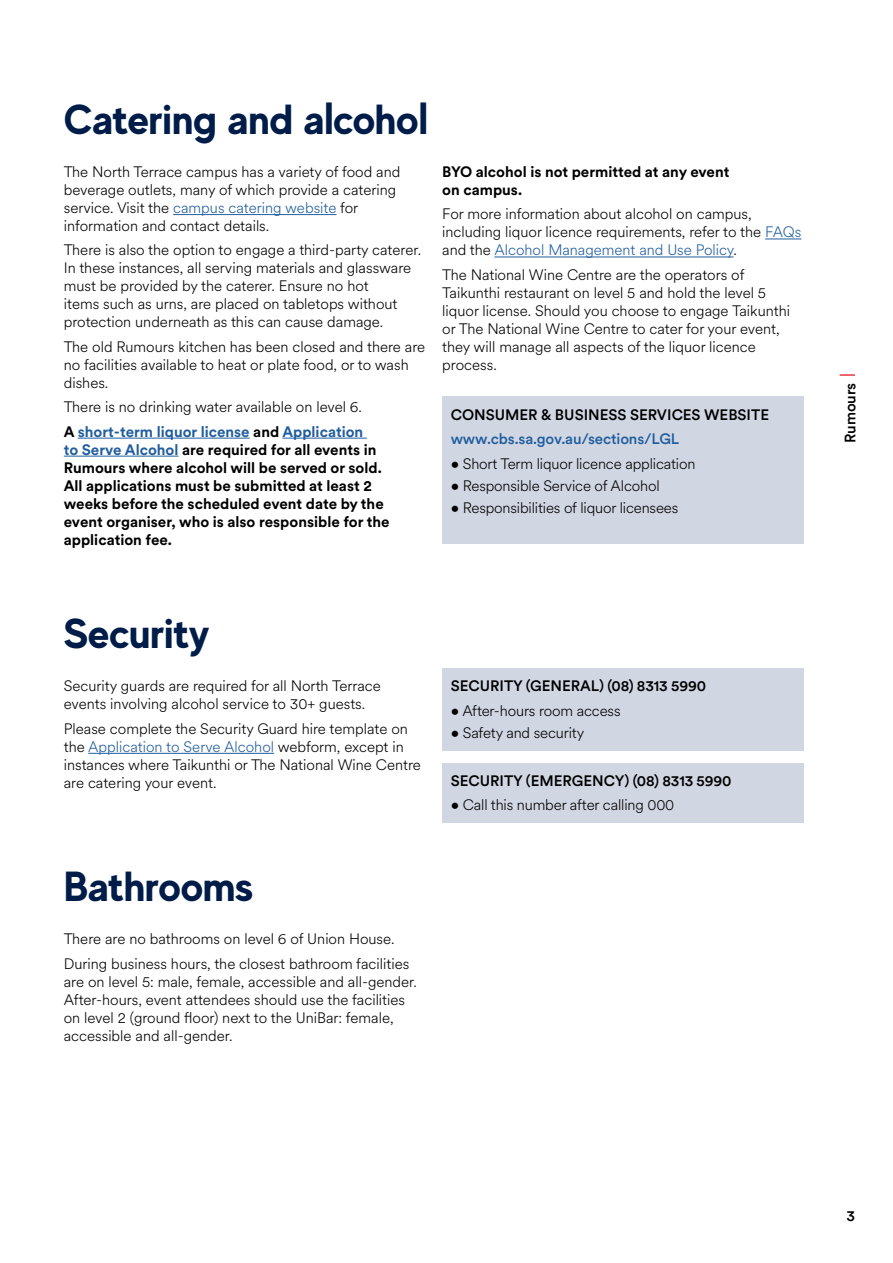
<style>
.page{position:relative;width:893px;height:1263px;background:#fff}
.page>*{position:absolute;margin:0;border:0;box-sizing:border-box;transform-origin:0 0}
.t1{font:700 42px "MADE Evolve Sans";color:#001c48}
.t2{font:300 15px/18px "Circular XX";color:#000}
.t3{font:700 15px/18px "Circular XX";color:#000}
.t4{font:500 15px "Circular XX";color:#000}
.t5{font:500 15px "Circular XX";letter-spacing:-.01em;color:#215e9e}
.s1{color:#215e9e}
.s2{font-weight:700}
.s3{font-weight:700;color:#215e9e}
</style>
<div class="page">
<hr style="left:173px;top:214px;width:163px;height:1px;background:#215e9e">
<hr style="left:78px;top:438px;width:172px;height:1px;background:#215e9e">
<hr style="left:282px;top:438px;width:85px;height:1px;background:#215e9e">
<hr style="left:64px;top:456px;width:115px;height:1px;background:#215e9e">
<hr style="left:765px;top:239px;width:36px;height:1px;background:#215e9e">
<hr style="left:494px;top:257px;width:240px;height:1px;background:#215e9e">
<div style="left:442px;top:397px;width:362px;height:35px;background:#d1d6e3"></div>
<div style="left:442px;top:421px;width:362px;height:35px;background:#d1d6e3"></div>
<hr style="left:451px;top:445px;width:228px;height:1px;background:#215e9e">
<div style="left:442px;top:446px;width:362px;height:35px;background:#d1d6e3"></div>
<div style="left:442px;top:468px;width:362px;height:35px;background:#d1d6e3"></div>
<div style="left:442px;top:490px;width:362px;height:53px;background:#d1d6e3"></div>
<hr style="left:88px;top:753px;width:186px;height:1px;background:#215e9e">
<div style="left:442px;top:669px;width:362px;height:35px;background:#d1d6e3"></div>
<div style="left:442px;top:693px;width:362px;height:35px;background:#d1d6e3"></div>
<div style="left:442px;top:715px;width:362px;height:35px;background:#d1d6e3"></div>
<div style="left:442px;top:763px;width:362px;height:35px;background:#d1d6e3"></div>
<div style="left:442px;top:787px;width:362px;height:35px;background:#d1d6e3"></div>
<svg style="left:840px;top:374px;width:15px;height:2px"></svg>
<h1 class="t1" style="left:64px;top:92px;width:366px">Catering and alcohol</h1>
<p class="t2" style="left:64px;top:162px;width:338px">The North Terrace campus has a variety of food and beverage outlets, many of which provide a catering service. Visit the <span class="s1">campus catering website</span> for information and contact details.</p>
<p class="t2" style="left:64px;top:241px;width:359px">There is also the option to engage a third-party caterer.<br>In these instances, all serving materials and glassware must be provided by the caterer. Ensure no hot<br>items such as urns, are placed on tabletops without protection underneath as this can cause damage.</p>
<p class="t2" style="left:64px;top:337px;width:363px">The old Rumours kitchen has been closed and there are no facilities available to heat or plate food, or to wash dishes.</p>
<p class="t2" style="left:64px;top:394px;width:301px;line-height:24.3px">There is no drinking water available on level 6.<br><span class="s2">A</span> <span class="s3">short-term liquor license</span> <span class="s2">and</span> <span class="s3">Application</span></p>
<p class="t3" style="left:64px;top:440px;width:327px"><span class="s1">to Serve Alcohol</span> are required for all events in Rumours where alcohol will be served or sold.<br>All applications must be submitted at least 2 weeks before the scheduled event date by the event organiser, who is also responsible for the application fee.</p>
<p class="t3" style="left:442px;top:162px;width:289px">BYO alcohol is not permitted at any event on campus.</p>
<p class="t2" style="left:442px;top:205px;width:361px">For more information about alcohol on campus, including liquor licence requirements, refer to the <span class="s1">FAQs </span>and the <span class="s1">Alcohol Management and Use Policy</span>.</p>
<p class="t2" style="left:442px;top:265px;width:349px">The National Wine Centre are the operators of Taikunthi restaurant on level 5 and hold the level 5 liquor license. Should you choose to engage Taikunthi or The National Wine Centre to cater for your event, they will manage all aspects of the liquor licence process.</p>
<p class="t4" style="left:451px;top:404px;width:320px">CONSUMER &amp; BUSINESS SERVICES WEBSITE</p>
<p class="t5" style="left:451px;top:429px;width:230px">www.cbs.sa.gov.au/sections/LGL</p>
<p class="t2" style="left:451px;top:454px;width:246px">• Short Term liquor licence application</p>
<p class="t2" style="left:451px;top:476px;width:210px">• Responsible Service of Alcohol</p>
<p class="t2" style="left:451px;top:498px;width:229px">• Responsibilities of liquor licensees</p>
<h1 class="t1" style="left:64px;top:606px;width:147px">Security</h1>
<p class="t2" style="left:64px;top:676px;width:319px">Security guards are required for all North Terrace events involving alcohol service to 30+ guests.</p>
<p class="t2" style="left:64px;top:719px;width:359px">Please complete the Security Guard hire template on the <span class="s1">Application to Serve Alcohol</span> webform, except in instances where Taikunthi or The National Wine Centre are catering your event.</p>
<h1 class="t1" style="left:64px;top:859px;width:191px">Bathrooms</h1>
<p class="t2" style="left:64px;top:926px;width:347px;line-height:24.3px">There are no bathrooms on level 6 of Union House.<br>During business hours, the closest bathroom facilities</p>
<p class="t2" style="left:64px;top:972px;width:355px">are on level 5: male, female, accessible and all-gender.<br>After-hours, event attendees should use the facilities on level 2 (ground floor) next to the UniBar: female, accessible and all-gender.</p>
<p class="t4" style="left:451px;top:676px;width:257px">SECURITY (GENERAL) (08) 8313 5990</p>
<p class="t2" style="left:451px;top:701px;width:171px">• After-hours room access</p>
<p class="t2" style="left:451px;top:723px;width:135px">• Safety and security</p>
<p class="t4" style="left:451px;top:770px;width:282px">SECURITY (EMERGENCY) (08) 8313 5990</p>
<p class="t2" style="left:451px;top:795px;width:225px">• Call this number after calling 000</p>
<p class="t4" style="left:840px;top:443px;width:62px;rotate:-90deg">Rumours</p>
<p class="t4" style="left:847px;top:1205px;width:10px">3</p>
</div>
